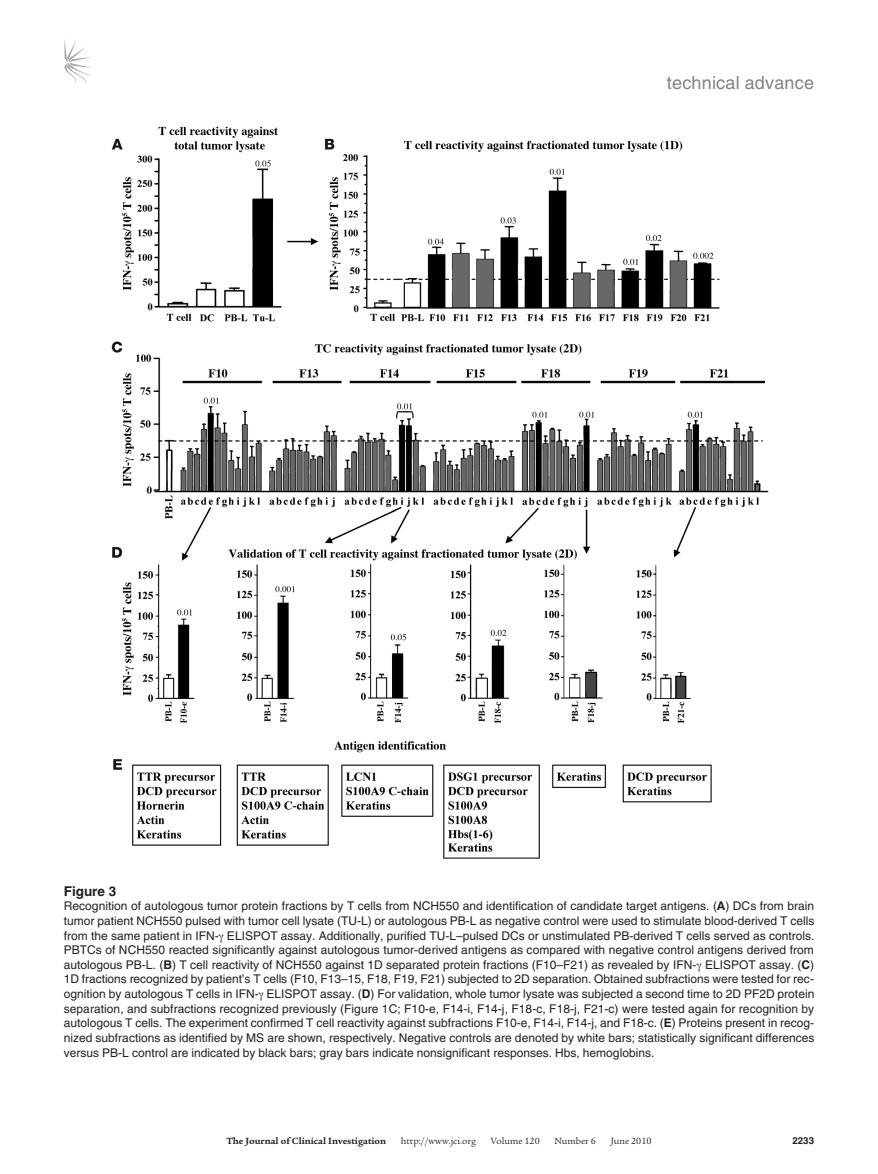
<style>
.page{position:relative;width:878px;height:1174px;background:#fff}
.page>*{position:absolute;margin:0;border:0;box-sizing:border-box;transform-origin:0 0}
.t1{font:18px "Helvetica LT Std";letter-spacing:.01em;color:#808285}
.t2{font:700 13.5px "Helvetica LT Std";color:#231f20}
.t3{font:12px/14.7px "Helvetica LT Std";color:#231f20;text-align:justify}
.t4{font:9.75px "Legacy Serif Std";color:#231f20}
.t5{font:700 9.75px "Legacy Serif Std";color:#231f20}
.t6{font:700 9.75px "Helvetica LT Std";color:#231f20}
.s1{font-weight:700}
</style>
<div class="page">
<svg style="left:64px;top:39px;width:27px;height:45px"></svg>
<img style="left:111px;top:126px;width:658px;height:733px">
<h1 class="t1" style="left:667px;top:72px;width:149px">technical advance</h1>
<p class="t2" style="left:64px;top:882px;width:54px">Figure 3</p>
<p class="t3" style="left:64px;top:898px;width:752px">Recognition of autologous tumor protein fractions by T cells from NCH550 and identification of candidate target antigens. (<span class="s1">A</span>) DCs from brain tumor patient NCH550 pulsed with tumor cell lysate (TU-L) or autologous PB-L as negative control were used to stimulate blood-derived T cells from the same patient in IFN- ELISPOT assay. Additionally, purified TU-L–pulsed DCs or unstimulated PB-derived T cells served as controls.<br>PBTCs of NCH550 reacted significantly against autologous tumor-derived antigens as compared with negative control antigens derived from autologous PB-L. (<span class="s1">B</span>) T cell reactivity of NCH550 against 1D separated protein fractions (F10–F21) as revealed by IFN- ELISPOT assay. (<span class="s1">C</span>)<br>1D fractions recognized by patient’s T cells (F10, F13–15, F18, F19, F21) subjected to 2D separation. Obtained subfractions were tested for rec&shy;ognition by autologous T cells in IFN- ELISPOT assay. (<span class="s1">D</span>) For validation, whole tumor lysate was subjected a second time to 2D PF2D protein separation, and subfractions recognized previously (Figure 1C; F10-e, F14-i, F14-j, F18-c, F18-j, F21-c) were tested again for recognition by autologous T cells. The experiment confirmed T cell reactivity against subfractions F10-e, F14-i, F14-j, and F18-c. (<span class="s1">E</span>) Proteins present in recog&shy;nized subfractions as identified by MS are shown, respectively. Negative controls are denoted by white bars; statistically significant differences versus PB-L control are indicated by black bars; gray bars indicate nonsignificant responses. Hbs, hemoglobins.</p>
<p class="t5" style="left:226px;top:1135px;width:161px">The Journal of Clinical Investigation</p>
<p class="t4" style="left:401px;top:1135px;width:77px">http://www.jci.org</p>
<p class="t4" style="left:491px;top:1135px;width:50px">Volume 120</p>
<p class="t4" style="left:554px;top:1135px;width:43px">Number 6</p>
<p class="t4" style="left:610px;top:1135px;width:42px">June 2010</p>
<p class="t6" style="left:792px;top:1134px;width:23px">2233</p>
</div>
